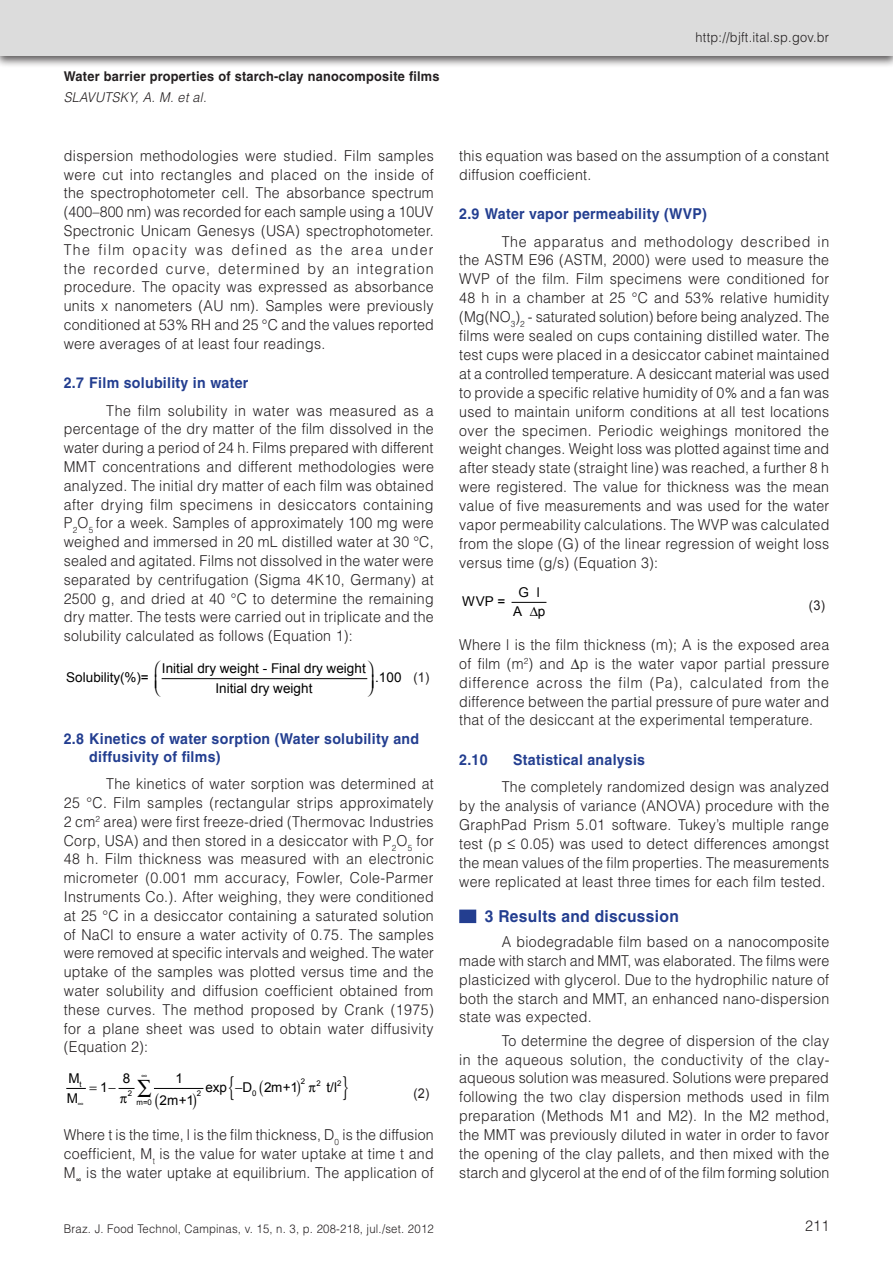
<style>
.page{position:relative;width:893px;height:1263px;background:#fff}
.page>*{position:absolute;margin:0;border:0;box-sizing:border-box;transform-origin:0 0}
.t1{font:700 16.5px "Helvetica";letter-spacing:.02em;color:#233e90;scale:.94 1}
.Corpo{font:300 15px/18.9px "Helvetica";letter-spacing:.02em;color:#231f20;text-align:justify;scale:.94 1}
.t2{font:700 15px/18px "Helvetica";letter-spacing:.02em;color:#233e90;scale:.94 1}
.t3{font:13.5px "Arial";letter-spacing:.005em;color:#000}
.t4{font:700 13.5px "Helvetica";letter-spacing:.02em;color:#231f20;scale:.94 1}
.t5{font:300 13.5px "Helvetica";letter-spacing:.02em;color:#231f20;scale:.94 1}
.t6{font:italic 300 13.5px "Helvetica";letter-spacing:.02em;color:#231f20;scale:.94 1}
.Equação{font:13.5px "Arial";color:#231f20;scale:.94 1}
.t7{font:300 12px "Helvetica";letter-spacing:.02em;color:#231f20;scale:.94 1}
.t8{font:7.8px "Arial";color:#000}
</style>
<div class="page">
<div style="left:0;top:0;width:893px;height:68px;background:#231f20;opacity:.75"></div>
<div style="left:0;top:0;width:893px;height:56px;background:#dcdcdc"></div>
<div style="left:459px;top:909px;width:17px;height:14px;background:#233e90"></div>
<hr style="left:512px;top:602px;width:34px;height:1px;background:#000">
<hr style="left:162px;top:678px;width:205px;height:1px;background:#000">
<hr style="left:154px;top:1088px;width:49px;height:1px;background:#000">
<svg style="left:67px;top:1087px;width:19px;height:2px"></svg>
<svg style="left:119px;top:1087px;width:40px;height:2px"></svg>
<p class="t4" style="left:64px;top:68px;width:401px">Water barrier properties of starch-clay nanocomposite films</p>
<p class="t6" style="left:64px;top:89px;width:153px">SLAVUTSKY, A. M. et al.</p>
<p class="Corpo" style="left:64px;top:146px;width:395px">dispersion methodologies were studied. Film samples were cut into rectangles and placed on the inside of the spectrophotometer cell. The absorbance spectrum (400–800 nm) was recorded for each sample using a 10UV Spectronic Unicam Genesys (USA) spectrophotometer.<br>The film opacity was defined as the area under the recorded curve, determined by an integration procedure. The opacity was expressed as absorbance units x nanometers (AU nm). Samples were previously conditioned at 53% RH and 25 °C and the values reported were averages of at least four readings.</p>
<p class="t2" style="left:64px;top:374px;width:198px">2.7 Film solubility in water</p>
<p class="Corpo" style="left:64px;top:401px;width:395px;text-indent:43px">The film solubility in water was measured as a percentage of the dry matter of the film dissolved in the water during a period of 24 h. Films prepared with different MMT concentrations and different methodologies were analyzed. The initial dry matter of each film was obtained after drying film specimens in desiccators containing P<sub>2</sub>O<sub>5</sub> for a week. Samples of approximately 100 mg were weighed and immersed in 20 mL distilled water at 30 °C, sealed and agitated. Films not dissolved in the water were separated by centrifugation (Sigma 4K10, Germany) at 2500 g, and dried at 40 °C to determine the remaining dry matter. The tests were carried out in triplicate and the solubility calculated as follows (Equation 1):</p>
<p class="t3" style="left:162px;top:660px;width:205px">Initial dry weight - Final dry weight</p>
<p class="t3" style="left:66px;top:669px;width:84px">Solubility(%)=</p>
<p class="t3" style="left:375px;top:669px;width:28px">.100</p>
<p class="t3" style="left:215px;top:679px;width:99px">Initial dry weight</p>
<p class="Equação" style="left:413px;top:669px;width:19px">(1)</p>
<p class="t2" style="left:89px;top:729px;width:352px;text-indent:-26px">2.8 Kinetics of water sorption (Water solubility and diffusivity of films)</p>
<p class="Corpo" style="left:64px;top:774px;width:395px;text-indent:43px">The kinetics of water sorption was determined at 25 °C. Film samples (rectangular strips approximately 2 cm<sup>2</sup> area) were first freeze-dried (Thermovac Industries Corp, USA) and then stored in a desiccator with P<sub>2</sub>O<sub>5</sub> for 48 h. Film thickness was measured with an electronic micrometer (0.001 mm accuracy, Fowler, Cole-Parmer Instruments Co.). After weighing, they were conditioned at 25 °C in a desiccator containing a saturated solution of NaCl to ensure a water activity of 0.75. The samples were removed at specific intervals and weighed. The water uptake of the samples was plotted versus time and the water solubility and diffusion coefficient obtained from these curves. The method proposed by Crank (1975) for a plane sheet was used to obtain water diffusivity (Equation 2):</p>
<p class="t3" style="left:100px;top:1078px;width:17px">1−</p>
<p class="t3" style="left:68px;top:1069px;width:13px">M</p>
<p class="t3" style="left:123px;top:1069px;width:9px">8</p>
<p class="t3" style="left:175px;top:1069px;width:9px">1</p>
<p class="t8" style="left:301px;top:1076px;width:6px">2</p>
<p class="t8" style="left:80px;top:1079px;width:4px">t</p>
<p class="t8" style="left:317px;top:1078px;width:6px">2</p>
<p class="t8" style="left:337px;top:1078px;width:6px">2</p>
<p class="t8" style="left:128px;top:1088px;width:6px">2</p>
<p class="t8" style="left:197px;top:1088px;width:6px">2</p>
<p class="t8" style="left:252px;top:1088px;width:6px">0</p>
<p class="t8" style="left:136px;top:1097px;width:17px">m=0</p>
<p class="t3" style="left:205px;top:1078px;width:94px">exp D 2m+1</p>
<p class="t3" style="left:326px;top:1078px;width:12px">t/l</p>
<p class="t3" style="left:67px;top:1089px;width:13px">M</p>
<p class="t3" style="left:160px;top:1091px;width:36px">2m+1</p>
<p class="Equação" style="left:413px;top:1084px;width:19px">(2)</p>
<p class="Corpo" style="left:64px;top:1125px;width:395px">Where t is the time, l is the film thickness, D<sub>0</sub> is the diffusion coefficient, M<sub>t</sub> is the value for water uptake at time t and M<sub>∞</sub> is the water uptake at equilibrium. The application of</p>
<p class="t7" style="left:64px;top:1221px;width:395px">Braz. J. Food Technol, Campinas, v. 15, n. 3, p. 208-218, jul./set. 2012</p>
<p class="t5" style="left:696px;top:29px;width:144px">http://bjft.ital.sp.gov.br</p>
<p class="Corpo" style="left:459px;top:146px;width:395px">this equation was based on the assumption of a constant diffusion coefficient.</p>
<p class="t2" style="left:459px;top:205px;width:265px">2.9 Water vapor permeability (WVP)</p>
<p class="Corpo" style="left:459px;top:232px;width:395px;text-indent:43px">The apparatus and methodology described in the ASTM E96 (ASTM, 2000) were used to measure the WVP of the film. Film specimens were conditioned for 48 h in a chamber at 25 °C and 53% relative humidity (Mg(NO<sub>3</sub>)<sub>2</sub> - saturated solution) before being analyzed. The films were sealed on cups containing distilled water. The test cups were placed in a desiccator cabinet maintained at a controlled temperature. A desiccant material was used to provide a specific relative humidity of 0% and a fan was used to maintain uniform conditions at all test locations over the specimen. Periodic weighings monitored the weight changes. Weight loss was plotted against time and after steady state (straight line) was reached, a further 8 h were registered. The value for thickness was the mean value of five measurements and was used for the water vapor permeability calculations. The WVP was calculated from the slope (G) of the linear regression of weight loss versus time (g/s) (Equation 3):</p>
<p class="t3" style="left:519px;top:583px;width:23px">G l</p>
<p class="t3" style="left:462px;top:592px;width:45px">WVP =</p>
<p class="t3" style="left:513px;top:603px;width:34px">A p</p>
<p class="Equação" style="left:809px;top:597px;width:19px">(3)</p>
<p class="Corpo" style="left:459px;top:635px;width:395px">Where l is the film thickness (m); A is the exposed area of film (m<sup>2</sup>) and ∆p is the water vapor partial pressure difference across the film (Pa), calculated from the difference between the partial pressure of pure water and that of the desiccant at the experimental temperature.</p>
<p class="t2" style="left:459px;top:750px;width:32px">2.10</p>
<p class="t2" style="left:513px;top:750px;width:142px">Statistical analysis</p>
<p class="Corpo" style="left:459px;top:777px;width:395px;text-indent:43px">The completely randomized design was analyzed by the analysis of variance (ANOVA) procedure with the GraphPad Prism 5.01 software. Tukey’s multiple range test (p ≤ 0.05) was used to detect differences amongst the mean values of the film properties. The measurements were replicated at least three times for each film tested.</p>
<p class="t1" style="left:485px;top:906px;width:208px">3 Results and discussion</p>
<p class="Corpo" style="left:459px;top:932px;width:395px;text-indent:43px">A biodegradable film based on a nanocomposite made with starch and MMT, was elaborated. The films were plasticized with glycerol. Due to the hydrophilic nature of both the starch and MMT, an enhanced nano-dispersion state was expected.</p>
<p class="Corpo" style="left:459px;top:1031px;width:395px;text-indent:43px">To determine the degree of dispersion of the clay in the aqueous solution, the conductivity of the clay&shy;aqueous solution was measured. Solutions were prepared following the two clay dispersion methods used in film preparation (Methods M1 and M2). In the M2 method, the MMT was previously diluted in water in order to favor the opening of the clay pallets, and then mixed with the starch and glycerol at the end of of the film forming solution</p>
<p class="Corpo" style="left:805px;top:1216px;width:27px">211</p>
</div>
